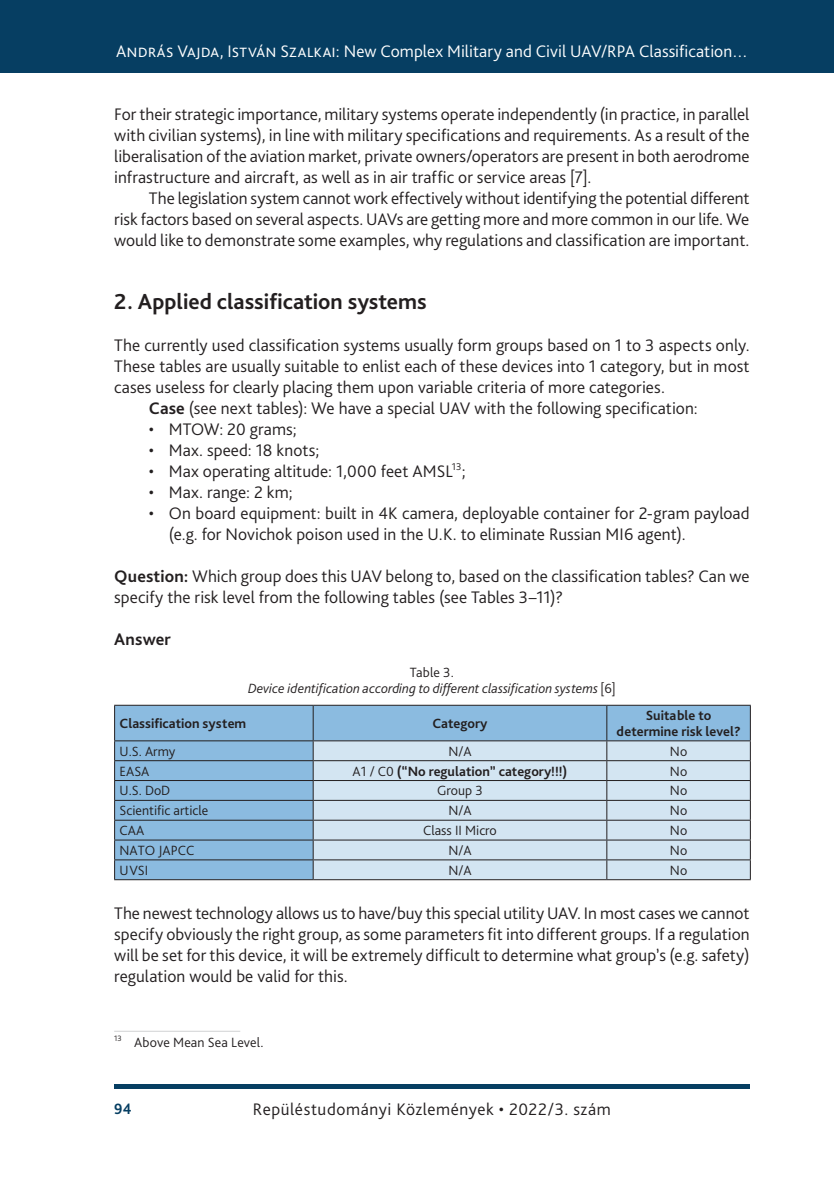
<style>
.page{position:relative;width:834px;height:1181px;background:#fff}
.page>*{position:absolute;margin:0;border:0;box-sizing:border-box;transform-origin:0 0}
._1_1__Head_bold_13{font:700 22.75px "Bliss Pro";color:#231f20}
._2__Body_1st_paragra{font:300 17.5px/21px "Bliss Pro";letter-spacing:.005em;color:#231f20;text-align:justify}
._1__Body{font:300 17.5px/21px "Bliss Pro";color:#231f20;text-align:justify}
._1_1__Bullet_list{font:300 17.5px/21px "Bliss Pro";letter-spacing:.005em;color:#231f20}
.t1{font:300 17.5px "Bliss Pro";letter-spacing:.005em;color:#fff}
._2__Body_1st_paragra-2{font:300 17.5px "Bliss Pro";letter-spacing:.03em;color:#231f20}
._2__Body_1st_paragra-3{font:700 17.5px "Bliss Pro";letter-spacing:.01em;color:#231f20}
.t2{font:700 15.75px "Bliss Pro";color:#063e62;scale:.95 1}
.táblázat{font:300 14px "Bliss Pro";color:#231f20}
.táblázat-2{font:700 14px/15.8px "Bliss Pro";color:#231f20;text-align:center}
.Táblázat_képfőléírás{font:italic 300 14px "Bliss Pro";color:#231f20}
.Footnote_text{font:300 14px "Bliss Pro";letter-spacing:.02em;color:#231f20}
.táblázat_cím{font:300 14px "Bliss Pro";color:#231f20}
.s1{font-weight:700}
.s2{font-style:normal}
.s3{font-weight:300}
</style>
<div class="page">
<div style="left:0;top:0;width:833px;height:73px;background:#063e62"></div>
<hr style="left:833px;top:0;width:1px;height:73px;background:#063e62">
<div style="left:114px;top:1084px;width:635px;height:5px;background:#063e62"></div>
<div style="left:115px;top:706px;width:634px;height:173px;background:#8bbbe0"></div>
<div style="left:314px;top:741px;width:435px;height:138px;background:#d3e5f2"></div>
<hr style="left:114px;top:705px;width:199px;height:1px;background:#231f20">
<hr style="left:114px;top:705px;width:1px;height:35px;background:#231f20">
<hr style="left:313px;top:705px;width:293px;height:1px;background:#231f20">
<hr style="left:313px;top:705px;width:1px;height:35px;background:#231f20">
<hr style="left:606px;top:705px;width:144px;height:1px;background:#231f20">
<hr style="left:606px;top:705px;width:1px;height:35px;background:#231f20">
<hr style="left:749px;top:705px;width:1px;height:35px;background:#231f20">
<hr style="left:114px;top:740px;width:199px;height:1px;background:#231f20">
<hr style="left:313px;top:740px;width:293px;height:1px;background:#231f20">
<hr style="left:606px;top:740px;width:144px;height:1px;background:#231f20">
<hr style="left:114px;top:760px;width:199px;height:1px;background:#231f20">
<hr style="left:313px;top:760px;width:293px;height:1px;background:#231f20">
<hr style="left:606px;top:760px;width:144px;height:1px;background:#231f20">
<hr style="left:114px;top:780px;width:199px;height:1px;background:#231f20">
<hr style="left:313px;top:780px;width:293px;height:1px;background:#231f20">
<hr style="left:606px;top:780px;width:144px;height:1px;background:#231f20">
<hr style="left:114px;top:800px;width:199px;height:1px;background:#231f20">
<hr style="left:313px;top:800px;width:293px;height:1px;background:#231f20">
<hr style="left:606px;top:800px;width:144px;height:1px;background:#231f20">
<hr style="left:114px;top:820px;width:199px;height:1px;background:#231f20">
<hr style="left:313px;top:820px;width:293px;height:1px;background:#231f20">
<hr style="left:606px;top:820px;width:144px;height:1px;background:#231f20">
<hr style="left:114px;top:839px;width:199px;height:1px;background:#231f20">
<hr style="left:313px;top:839px;width:293px;height:1px;background:#231f20">
<hr style="left:606px;top:839px;width:144px;height:1px;background:#231f20">
<hr style="left:114px;top:859px;width:199px;height:1px;background:#231f20">
<svg style="left:114px;top:741px;width:1px;height:138px"></svg>
<hr style="left:313px;top:859px;width:293px;height:1px;background:#231f20">
<svg style="left:313px;top:741px;width:1px;height:138px"></svg>
<hr style="left:606px;top:859px;width:144px;height:1px;background:#231f20">
<svg style="left:606px;top:741px;width:1px;height:138px"></svg>
<svg style="left:749px;top:741px;width:1px;height:138px"></svg>
<hr style="left:114px;top:879px;width:199px;height:1px;background:#231f20">
<hr style="left:313px;top:879px;width:293px;height:1px;background:#231f20">
<hr style="left:606px;top:879px;width:144px;height:1px;background:#231f20">
<hr style="left:114px;top:1031px;width:126px;height:1px;background:#d1d2d4">
<p class="t1" style="left:116px;top:41px;width:633px">András Vajda, István Szalkai: New Complex Military and Civil UAV/RPA Classification…</p>
<p class="_2__Body_1st_paragra" style="left:114px;top:103px;width:637px">For their strategic importance, military systems operate independently (in practice, in parallel with civilian systems), in line with military specifications and requirements. As a result of the liberalisation of the aviation market, private owners/operators are present in both aerodrome infrastructure and aircraft, as well as in air traffic or service areas [7].</p>
<p class="_1__Body" style="left:114px;top:187px;width:637px;text-indent:35px">The legislation system cannot work effectively without identifying the potential different risk factors based on several aspects. UAVs are getting more and more common in our life. We would like to demonstrate some examples, why regulations and classification are important.</p>
<p class="_1_1__Head_bold_13" style="left:114px;top:288px;width:314px">2. Applied classification systems</p>
<p class="_2__Body_1st_paragra" style="left:114px;top:334px;width:636px">The currently used classification systems usually form groups based on 1 to 3 aspects only.<br>These tables are usually suitable to enlist each of these devices into 1 category, but in most cases useless for clearly placing them upon variable criteria of more categories.</p>
<p class="_1__Body" style="left:149px;top:397px;width:550px"><span class="s1">Case</span> (see next tables): We have a special UAV with the following specification:</p>
<p class="_1_1__Bullet_list" style="left:149px;top:418px;width:149px">• MTOW: 20 grams;</p>
<p class="_1_1__Bullet_list" style="left:149px;top:439px;width:172px">• Max. speed: 18 knots;</p>
<p class="_1_1__Bullet_list" style="left:149px;top:460px;width:318px">• Max operating altitude: 1,000 feet AMSL<sup>13</sup>;</p>
<p class="_1_1__Bullet_list" style="left:149px;top:481px;width:145px">• Max. range: 2 km;</p>
<p class="_1_1__Bullet_list" style="left:169px;top:502px;width:582px;text-indent:-20px">• On board equipment: built in 4K camera, deployable container for 2-gram payload (e.g. for Novichok poison used in the U.K. to eliminate Russian MI6 agent).</p>
<p class="_2__Body_1st_paragra" style="left:114px;top:565px;width:637px"><span class="s1">Question:</span> Which group does this UAV belong to, based on the classification tables? Can we specify the risk level from the following tables (see Tables 3–11)?</p>
<p class="_2__Body_1st_paragra-3" style="left:114px;top:629px;width:58px">Answer</p>
<p class="táblázat_cím" style="left:410px;top:664px;width:45px">Table 3.</p>
<p class="Táblázat_képfőléírás" style="left:248px;top:679px;width:369px">Device identification according to different classification systems <span class="s2">[6]</span></p>
<p class="táblázat-2" style="left:119px;top:715px;width:128px">Classification system</p>
<p class="táblázat-2" style="left:432px;top:715px;width:56px">Category</p>
<p class="táblázat-2" style="left:616px;top:707px;width:126px">Suitable to determine risk level?</p>
<p class="táblázat" style="left:119px;top:742px;width:57px">U.S. Army</p>
<p class="táblázat" style="left:448px;top:742px;width:25px">N/A</p>
<p class="táblázat" style="left:669px;top:742px;width:19px">No</p>
<p class="táblázat" style="left:119px;top:762px;width:31px">EASA</p>
<p class="táblázat-2" style="left:352px;top:762px;width:216px"><span class="s3">A1 / C0</span> (“No regulation” category!!!)</p>
<p class="táblázat" style="left:669px;top:762px;width:19px">No</p>
<p class="táblázat" style="left:119px;top:782px;width:52px">U.S. DoD</p>
<p class="táblázat" style="left:437px;top:782px;width:47px">Group 3</p>
<p class="táblázat" style="left:669px;top:782px;width:19px">No</p>
<p class="táblázat" style="left:119px;top:802px;width:90px">Scientific article</p>
<p class="táblázat" style="left:448px;top:802px;width:25px">N/A</p>
<p class="táblázat" style="left:669px;top:802px;width:19px">No</p>
<p class="táblázat" style="left:119px;top:821px;width:26px">CAA</p>
<p class="táblázat" style="left:423px;top:821px;width:75px">Class II Micro</p>
<p class="táblázat" style="left:669px;top:821px;width:19px">No</p>
<p class="táblázat" style="left:119px;top:841px;width:76px">NATO JAPCC</p>
<p class="táblázat" style="left:448px;top:841px;width:25px">N/A</p>
<p class="táblázat" style="left:669px;top:841px;width:19px">No</p>
<p class="táblázat" style="left:119px;top:861px;width:30px">UVSI</p>
<p class="táblázat" style="left:448px;top:861px;width:25px">N/A</p>
<p class="táblázat" style="left:669px;top:861px;width:19px">No</p>
<p class="_2__Body_1st_paragra" style="left:114px;top:901px;width:637px">The newest technology allows us to have/buy this special utility UAV. In most cases we cannot specify obviously the right group, as some parameters fit into different groups. If a regulation will be set for this device, it will be extremely difficult to determine what group’s (e.g. safety) regulation would be valid for this.</p>
<p class="Footnote_text" style="left:114px;top:1033px;width:151px"><sup>13</sup> Above Mean Sea Level.</p>
<p class="t2" style="left:114px;top:1099px;width:20px">94</p>
<p class="_2__Body_1st_paragra-2" style="left:253px;top:1098px;width:359px">Repüléstudományi Közlemények • 2022/3. szám</p>
</div>
